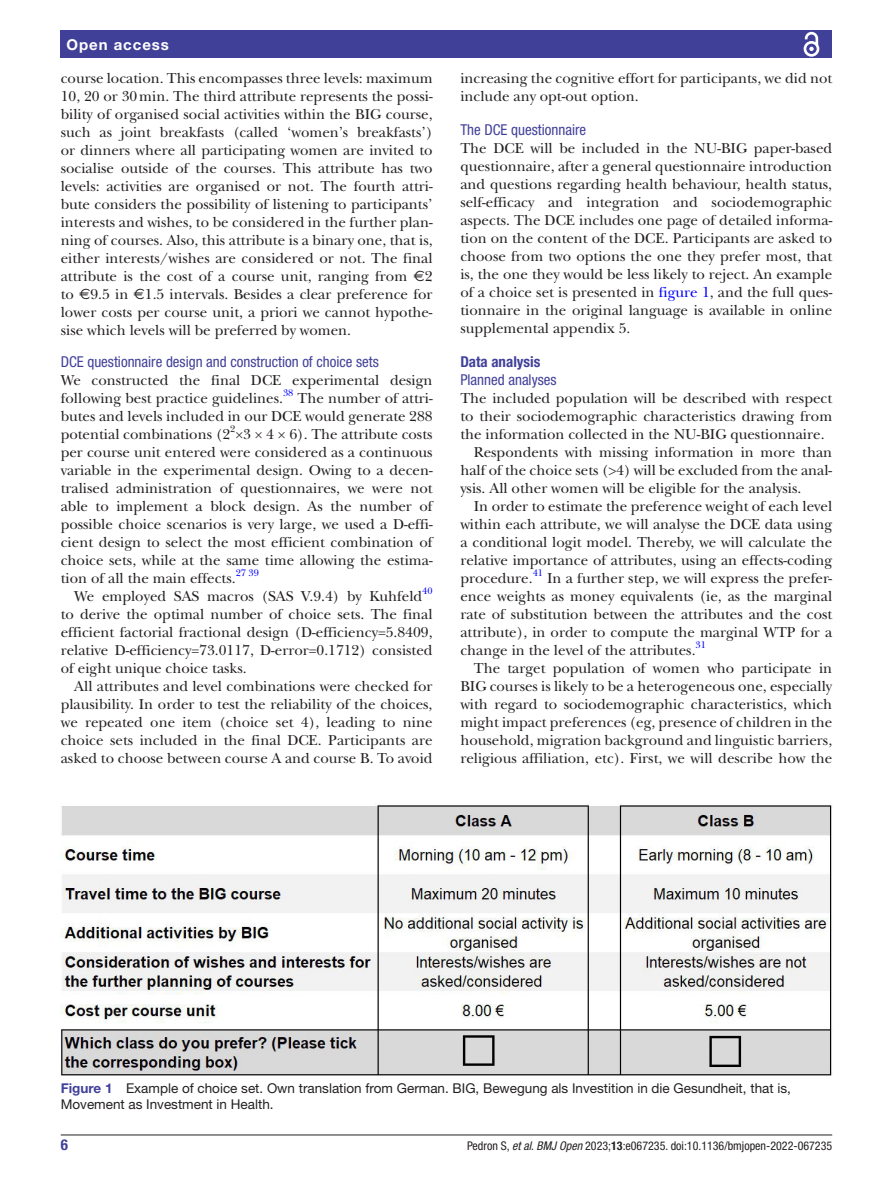
<style>
.page{position:relative;width:893px;height:1191px;background:#fff}
.page>*{position:absolute;margin:0;border:0;box-sizing:border-box;transform-origin:0 0}
.t1{font:15px/18px "New Baskerville";color:#231f20;text-align:justify}
.t2{font:condensed 15px "Helvetica Neue LT Std";color:#414099}
.t3{font:700 condensed 15px "Helvetica Neue LT Std";color:#414099}
.t4{font:700 15px "Helvetica Neue LT Std";letter-spacing:.065em;color:#fff}
.t5{font:13.5px/16.2px "Helvetica Neue LT Std";color:#231f20}
.t6{font:condensed 12px "Helvetica Neue LT Std";color:#231f20}
.t7{font:9.9px "New Baskerville";color:#00f}
.s1{color:#00f}
.s2{font-weight:700;color:#414099}
.s3{font-style:italic}
.s4{font-weight:700}
</style>
<div class="page">
<hr style="left:61px;top:1134px;width:771px;height:1px;background:#231f20">
<div style="left:61px;top:31px;width:771px;height:27px;background:#414099"></div>
<svg style="left:803px;top:31px;width:17px;height:26px"></svg>
<img style="left:61px;top:805px;width:771px;height:270px">
<p class="t4" style="left:66px;top:35px;width:104px">Open access</p>
<p class="t1" style="left:61px;top:69px;width:373px">course location. This encompasses three levels: maximum 10, 20 or 30min. The third attribute represents the possi&shy;bility of organised social activities within the BIG course, such as joint breakfasts (called ‘women’s breakfasts’) or dinners where all participating women are invited to socialise outside of the courses. This attribute has two levels: activities are organised or not. The fourth attri&shy;bute considers the possibility of listening to participants’ interests and wishes, to be considered in the further plan&shy;ning of courses. Also, this attribute is a binary one, that is, either interests/wishes are considered or not. The final attribute is the cost of a course unit, ranging from 2 to 9.5 in 1.5 intervals. Besides a clear preference for lower costs per course unit, a priori we cannot hypothe&shy;sise which levels will be preferred by women.</p>
<p class="t2" style="left:61px;top:353px;width:320px">DCE questionnaire design and construction of choice sets</p>
<p class="t1" style="left:61px;top:371px;width:373px">We constructed the final DCE experimental design following best practice guidelines.</p>
<p class="t7" style="left:283px;top:387px;width:12px">38</p>
<p class="t1" style="left:61px;top:389px;width:373px;text-indent:237px">The number of attri&shy;butes and levels included in our DCE would generate 288 potential combinations (2<sup>2</sup>×3 × 4 × 6). The attribute costs per course unit entered were considered as a continuous variable in the experimental design. Owing to a decen&shy;tralised administration of questionnaires, we were not able to implement a block design. As the number of possible choice scenarios is very large, we used a D-effi&shy;cient design to select the most efficient combination of choice sets, while at the same time allowing the estima&shy;tion of all the main effects.</p>
<p class="t7" style="left:236px;top:567px;width:25px">27 39</p>
<p class="t1" style="left:74px;top:587px;width:350px">We employed SAS macros (SAS V.9.4) by Kuhfeld</p>
<p class="t7" style="left:422px;top:585px;width:12px">40</p>
<p class="t1" style="left:61px;top:605px;width:373px">to derive the optimal number of choice sets. The final efficient factorial fractional design (D-efficiency=5.8409, relative D-efficiency=73.0117, D-error=0.1712) consisted of eight unique choice tasks.</p>
<p class="t1" style="left:61px;top:677px;width:373px;text-indent:14px">All attributes and level combinations were checked for plausibility. In order to test the reliability of the choices, we repeated one item (choice set 4), leading to nine choice sets included in the final DCE. Participants are asked to choose between course A and course B. To avoid</p>
<p class="t1" style="left:460px;top:69px;width:373px">increasing the cognitive effort for participants, we did not include any opt-out option.</p>
<p class="t2" style="left:460px;top:121px;width:127px">The DCE questionnaire</p>
<p class="t1" style="left:460px;top:139px;width:373px">The DCE will be included in the NU-BIG paper-based questionnaire, after a general questionnaire introduction and questions regarding health behaviour, health status, self-efficacy and integration and sociodemographic aspects. The DCE includes one page of detailed informa&shy;tion on the content of the DCE. Participants are asked to choose from two options the one they prefer most, that is, the one they would be less likely to reject. An example of a choice set is presented in <span class="s1">figure 1</span>, and the full ques&shy;tionnaire in the original language is available in online supplemental appendix 5.</p>
<p class="t3" style="left:460px;top:352px;width:82px">Data analysis</p>
<p class="t2" style="left:460px;top:371px;width:98px">Planned analyses</p>
<p class="t1" style="left:460px;top:389px;width:373px">The included population will be described with respect</p>
<p class="t1" style="left:460px;top:407px;width:373px">to their sociodemographic characteristics drawing from</p>
<p class="t1" style="left:460px;top:425px;width:366px">the information collected in the NU-BIG questionnaire.</p>
<p class="t1" style="left:474px;top:443px;width:360px">Respondents with missing information in more than</p>
<p class="t1" style="left:460px;top:461px;width:373px">half of the choice sets (&gt;4) will be excluded from the anal-</p>
<p class="t1" style="left:460px;top:479px;width:343px">ysis. All other women will be eligible for the analysis.</p>
<p class="t1" style="left:474px;top:497px;width:360px">In order to estimate the preference weight of each level</p>
<p class="t1" style="left:460px;top:515px;width:373px">within each attribute, we will analyse the DCE data using</p>
<p class="t1" style="left:460px;top:533px;width:373px">a conditional logit model. Thereby, we will calculate the</p>
<p class="t1" style="left:460px;top:551px;width:373px">relative importance of attributes, using an effects-coding</p>
<p class="t1" style="left:460px;top:569px;width:74px">procedure.</p>
<p class="t7" style="left:533px;top:567px;width:12px">41</p>
<p class="t1" style="left:460px;top:569px;width:373px;text-indent:87px">In a further step, we will express the prefer&shy;ence weights as money equivalents (ie, as the marginal rate of substitution between the attributes and the cost attribute), in order to compute the marginal WTP for a change in the level of the attributes.</p>
<p class="t7" style="left:696px;top:639px;width:12px">31</p>
<p class="t1" style="left:460px;top:659px;width:373px;text-indent:14px">The target population of women who participate in BIG courses is likely to be a heterogeneous one, especially with regard to sociodemographic characteristics, which might impact preferences (eg, presence of children in the household, migration background and linguistic barriers, religious affiliation, etc). First, we will describe how the</p>
<p class="t5" style="left:61px;top:1080px;width:732px"><span class="s2">Figure 1</span> Example of choice set. Own translation from German. BIG, Bewegung als Investition in die Gesundheit, that is,<br>Movement as Investment in Health.</p>
<p class="t3" style="left:61px;top:1135px;width:9px">6</p>
<p class="t6" style="left:467px;top:1138px;width:367px">Pedron S, <span class="s3">et al</span>. <span class="s3">BMJ Open</span> 2023;<span class="s4">13</span>:e067235. doi:10.1136/bmjopen-2022-067235</p>
</div>
